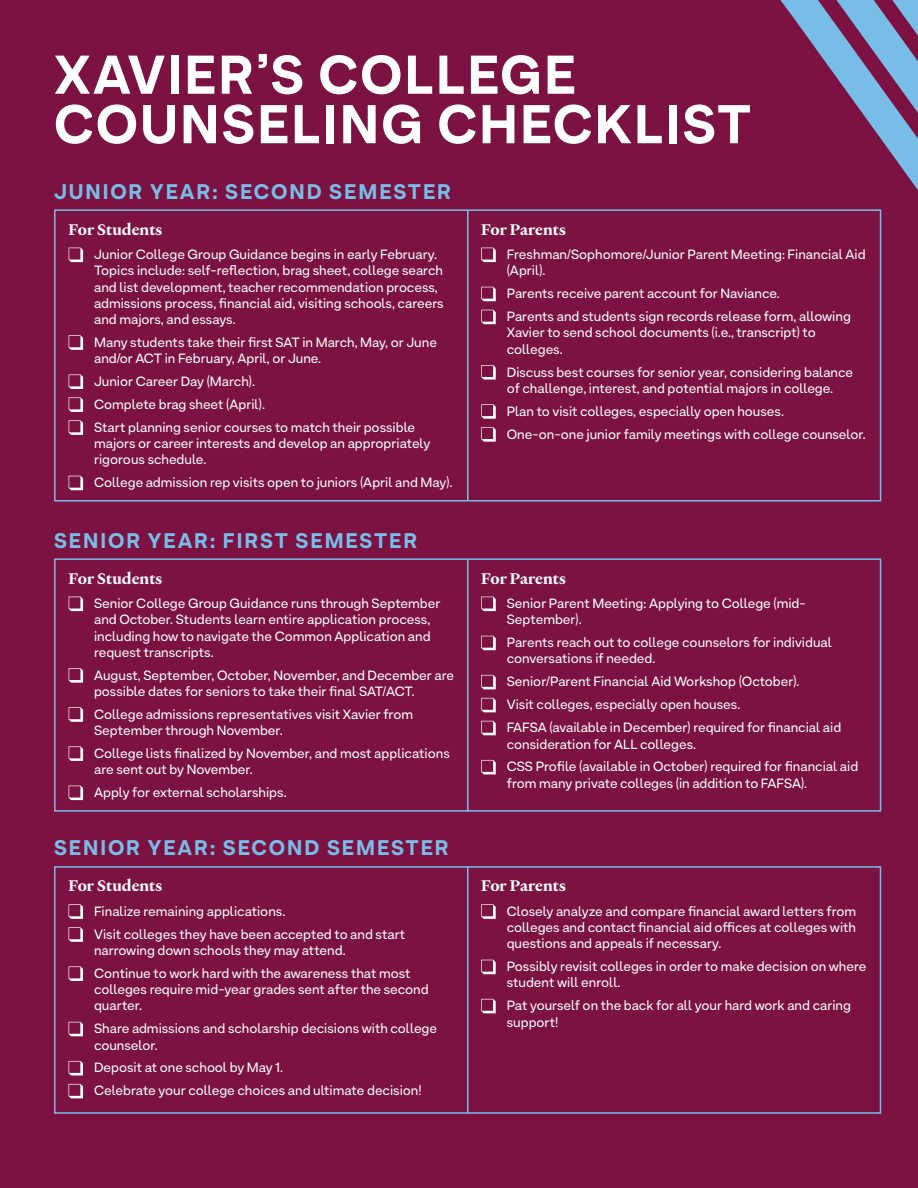
<style>
.page{position:relative;width:918px;height:1188px;background:#7b1241}
.page>*{position:absolute;margin:0;border:0;box-sizing:border-box;transform-origin:0 0}
.t1{font:800 54px/49.5px "Armin Grotesk";letter-spacing:.04em;color:#fff}
.Year_Heading__Blue{font:800 21px "Armin Grotesk";letter-spacing:.09em;color:#78bde8}
.Bullet_Heading{font:700 16.5px "Heldane Text";color:#fff}
.Bullet_Style{font:13.5px/16.2px "Armin Grotesk";color:#fff}
</style>
<div class="page">
<svg style="left:780px;top:0;width:138px;height:190px"></svg>
<div style="left:54px;top:209px;width:827px;height:293px;border:2px solid #78bde8"></div>
<div style="left:54px;top:558px;width:827px;height:254px;border:2px solid #78bde8"></div>
<div style="left:54px;top:866px;width:827px;height:248px;border:2px solid #78bde8"></div>
<hr style="left:467px;top:210px;width:2px;height:290px;background:#78bde8">
<hr style="left:467px;top:559px;width:2px;height:253px;background:#78bde8">
<hr style="left:467px;top:867px;width:1px;height:247px;background:#78bde8">
<svg style="left:69px;top:248px;width:14px;height:14px"></svg>
<svg style="left:69px;top:335px;width:14px;height:15px"></svg>
<svg style="left:69px;top:374px;width:14px;height:15px"></svg>
<svg style="left:69px;top:397px;width:14px;height:15px"></svg>
<svg style="left:69px;top:420px;width:14px;height:15px"></svg>
<svg style="left:69px;top:476px;width:14px;height:14px"></svg>
<svg style="left:481px;top:248px;width:15px;height:14px"></svg>
<svg style="left:481px;top:287px;width:15px;height:14px"></svg>
<svg style="left:481px;top:310px;width:15px;height:14px"></svg>
<svg style="left:481px;top:365px;width:15px;height:15px"></svg>
<svg style="left:481px;top:404px;width:15px;height:15px"></svg>
<svg style="left:481px;top:427px;width:15px;height:15px"></svg>
<svg style="left:69px;top:597px;width:14px;height:14px"></svg>
<svg style="left:69px;top:668px;width:14px;height:15px"></svg>
<svg style="left:69px;top:707px;width:14px;height:15px"></svg>
<svg style="left:69px;top:746px;width:14px;height:15px"></svg>
<svg style="left:69px;top:786px;width:14px;height:14px"></svg>
<svg style="left:481px;top:597px;width:15px;height:14px"></svg>
<svg style="left:481px;top:636px;width:15px;height:14px"></svg>
<svg style="left:481px;top:675px;width:15px;height:14px"></svg>
<svg style="left:481px;top:698px;width:15px;height:14px"></svg>
<svg style="left:481px;top:721px;width:15px;height:14px"></svg>
<svg style="left:481px;top:760px;width:15px;height:14px"></svg>
<svg style="left:69px;top:904px;width:14px;height:15px"></svg>
<svg style="left:69px;top:927px;width:14px;height:15px"></svg>
<svg style="left:69px;top:966px;width:14px;height:15px"></svg>
<svg style="left:69px;top:1022px;width:14px;height:14px"></svg>
<svg style="left:69px;top:1061px;width:14px;height:14px"></svg>
<svg style="left:69px;top:1084px;width:14px;height:14px"></svg>
<svg style="left:481px;top:904px;width:15px;height:15px"></svg>
<svg style="left:481px;top:960px;width:15px;height:14px"></svg>
<svg style="left:481px;top:999px;width:15px;height:14px"></svg>
<p class="t1" style="left:54px;top:49px;width:699px">XAVIER’S COLLEGE<br>COUNSELING CHECKLIST</p>
<p class="Year_Heading__Blue" style="left:54px;top:178px;width:399px">JUNIOR YEAR: SECOND SEMESTER</p>
<p class="Bullet_Heading" style="left:69px;top:219px;width:95px">For Students</p>
<p class="Bullet_Style" style="left:94px;top:246px;width:351px">Junior College Group Guidance begins in early February.<br>Topics include: self-reflection, brag sheet, college search and list development, teacher recommendation process, admissions process, financial aid, visiting schools, careers and majors, and essays.</p>
<p class="Bullet_Style" style="left:94px;top:334px;width:344px">Many students take their first SAT in March, May, or June and/or ACT in February, April, or June.</p>
<p class="Bullet_Style" style="left:94px;top:373px;width:162px">Junior Career Day (March).</p>
<p class="Bullet_Style" style="left:94px;top:396px;width:172px">Complete brag sheet (April).</p>
<p class="Bullet_Style" style="left:94px;top:419px;width:338px">Start planning senior courses to match their possible majors or career interests and develop an appropriately rigorous schedule.</p>
<p class="Bullet_Style" style="left:94px;top:474px;width:360px">College admission rep visits open to juniors (April and May).</p>
<p class="Year_Heading__Blue" style="left:54px;top:527px;width:365px">SENIOR YEAR: FIRST SEMESTER</p>
<p class="Bullet_Heading" style="left:69px;top:568px;width:95px">For Students</p>
<p class="Bullet_Style" style="left:94px;top:595px;width:348px">Senior College Group Guidance runs through September and October. Students learn entire application process, including how to navigate the Common Application and request transcripts.</p>
<p class="Bullet_Style" style="left:94px;top:667px;width:362px">August, September, October, November, and December are possible dates for seniors to take their final SAT/ACT.</p>
<p class="Bullet_Style" style="left:94px;top:706px;width:321px">College admissions representatives visit Xavier from<br>September through November.</p>
<p class="Bullet_Style" style="left:94px;top:745px;width:357px">College lists finalized by November, and most applications are sent out by November.</p>
<p class="Bullet_Style" style="left:94px;top:784px;width:194px">Apply for external scholarships.</p>
<p class="Year_Heading__Blue" style="left:54px;top:835px;width:396px">SENIOR YEAR: SECOND SEMESTER</p>
<p class="Bullet_Heading" style="left:69px;top:875px;width:95px">For Students</p>
<p class="Bullet_Style" style="left:94px;top:903px;width:193px">Finalize remaining applications.</p>
<p class="Bullet_Style" style="left:94px;top:926px;width:313px">Visit colleges they have been accepted to and start narrowing down schools they may attend.</p>
<p class="Bullet_Style" style="left:94px;top:965px;width:336px">Continue to work hard with the awareness that most colleges require mid-year grades sent after the second quarter.</p>
<p class="Bullet_Style" style="left:94px;top:1020px;width:345px">Share admissions and scholarship decisions with college counselor.</p>
<p class="Bullet_Style" style="left:94px;top:1059px;width:190px">Deposit at one school by May 1.</p>
<p class="Bullet_Style" style="left:94px;top:1082px;width:329px">Celebrate your college choices and ultimate decision!</p>
<p class="Bullet_Heading" style="left:481px;top:219px;width:86px">For Parents</p>
<p class="Bullet_Style" style="left:507px;top:246px;width:360px">Freshman/Sophomore/Junior Parent Meeting: Financial Aid (April).</p>
<p class="Bullet_Style" style="left:507px;top:285px;width:275px">Parents receive parent account for Naviance.</p>
<p class="Bullet_Style" style="left:507px;top:308px;width:346px">Parents and students sign records release form, allowing<br>Xavier to send school documents (i.e., transcript) to colleges.</p>
<p class="Bullet_Style" style="left:507px;top:363px;width:348px">Discuss best courses for senior year, considering balance of challenge, interest, and potential majors in college.</p>
<p class="Bullet_Style" style="left:507px;top:403px;width:279px">Plan to visit colleges, especially open houses.</p>
<p class="Bullet_Style" style="left:507px;top:426px;width:361px">One-on-one junior family meetings with college counselor.</p>
<p class="Bullet_Heading" style="left:481px;top:568px;width:86px">For Parents</p>
<p class="Bullet_Style" style="left:507px;top:595px;width:300px">Senior Parent Meeting: Applying to College (mid-<br>September).</p>
<p class="Bullet_Style" style="left:507px;top:634px;width:327px">Parents reach out to college counselors for individual conversations if needed.</p>
<p class="Bullet_Style" style="left:507px;top:673px;width:294px">Senior/Parent Financial Aid Workshop (October).</p>
<p class="Bullet_Style" style="left:507px;top:696px;width:235px">Visit colleges, especially open houses.</p>
<p class="Bullet_Style" style="left:507px;top:719px;width:336px">FAFSA (available in December) required for financial aid consideration for ALL colleges.</p>
<p class="Bullet_Style" style="left:507px;top:758px;width:353px">CSS Profile (available in October) required for financial aid from many private colleges (in addition to FAFSA).</p>
<p class="Bullet_Heading" style="left:481px;top:875px;width:86px">For Parents</p>
<p class="Bullet_Style" style="left:507px;top:903px;width:351px;text-align:justify">Closely analyze and compare financial award letters from colleges and contact financial aid offices at colleges with questions and appeals if necessary.</p>
<p class="Bullet_Style" style="left:507px;top:958px;width:361px">Possibly revisit colleges in order to make decision on where student will enroll.</p>
<p class="Bullet_Style" style="left:507px;top:997px;width:346px">Pat yourself on the back for all your hard work and caring support!</p>
</div>
